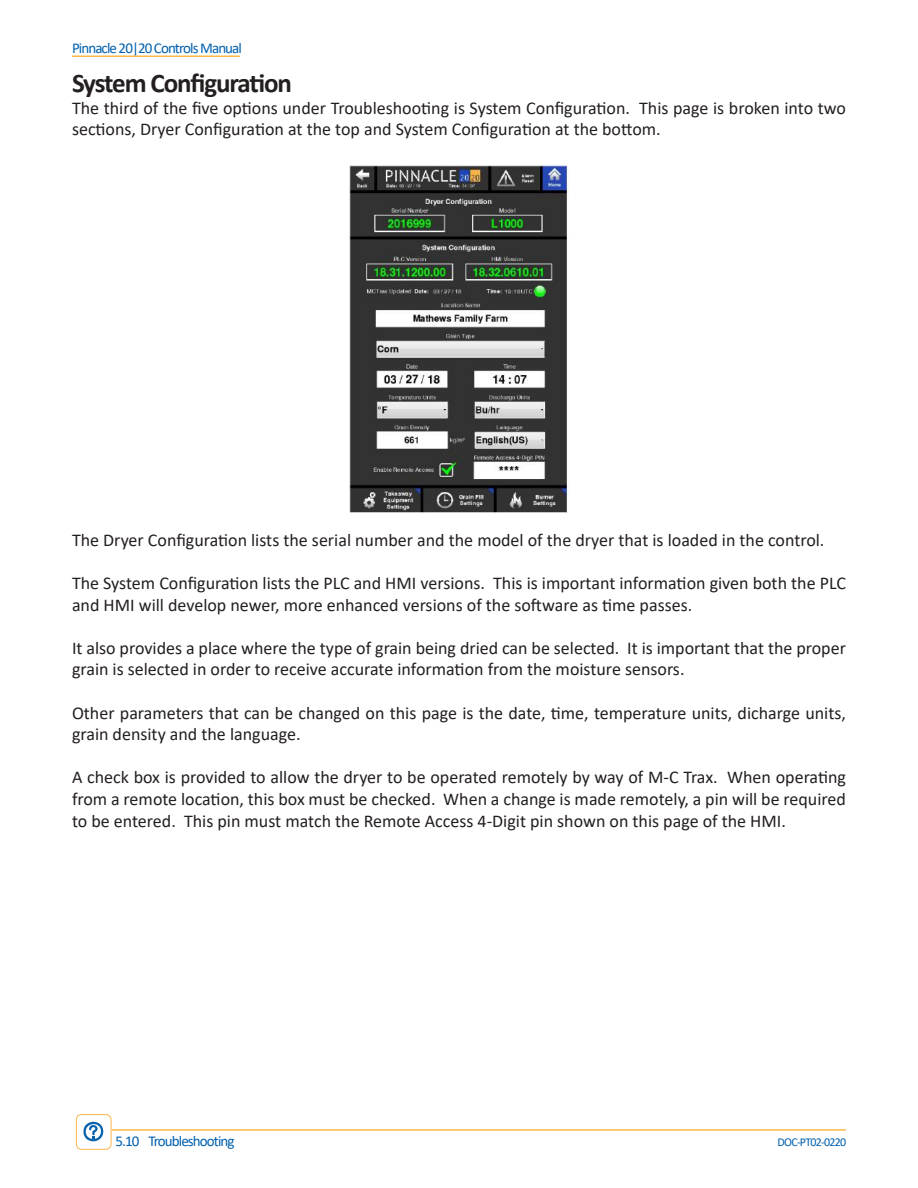
<style>
.page{position:relative;width:918px;height:1188px;background:#fff}
.page>*{position:absolute;margin:0;border:0;box-sizing:border-box;transform-origin:0 0}
.t1{font:700 27px "Calibri";letter-spacing:-.045em;color:#241f1f}
.t2{font:18px/21.6px "Calibri";color:#241f1f}
.t3{font:15px "Calibri";letter-spacing:-.06em;color:#0060ae}
.t4{font:12px "Calibri";letter-spacing:-.06em;color:#0060ae}
</style>
<div class="page">
<hr style="left:72px;top:56px;width:168px;height:1px;background:#fcb84a">
<hr style="left:112px;top:1129px;width:734px;height:2px;background:#fcb84a">
<div style="left:76px;top:1114px;width:36px;height:36px;border:1px solid #fab64a;border-radius:5px"></div>
<svg style="left:83px;top:1121px;width:21px;height:21px"></svg>
<img style="left:349px;top:166px;width:220px;height:347px">
<p class="t3" style="left:72px;top:38px;width:172px">Pinnacle 20|20 Controls Manual</p>
<h1 class="t1" style="left:72px;top:64px;width:222px">System Configuration</h1>
<p class="t2" style="left:72px;top:97px;width:775px">The third of the five options under Troubleshooting is System Configuration. This page is broken into two sections, Dryer Configuration at the top and System Configuration at the bottom.</p>
<p class="t2" style="left:72px;top:529px;width:754px">The Dryer Configuration lists the serial number and the model of the dryer that is loaded in the control.</p>
<p class="t2" style="left:72px;top:572px;width:775px">The System Configuration lists the PLC and HMI versions. This is important information given both the PLC and HMI will develop newer, more enhanced versions of the software as time passes.</p>
<p class="t2" style="left:72px;top:637px;width:775px">It also provides a place where the type of grain being dried can be selected. It is important that the proper grain is selected in order to receive accurate information from the moisture sensors.</p>
<p class="t2" style="left:72px;top:701px;width:775px">Other parameters that can be changed on this page is the date, time, temperature units, dicharge units, grain density and the language.</p>
<p class="t2" style="left:72px;top:766px;width:776px;text-align:justify">A check box is provided to allow the dryer to be operated remotely by way of M-C Trax. When operating from a remote location, this box must be checked. When a change is made remotely, a pin will be required to be entered. This pin must match the Remote Access 4-Digit pin shown on this page of the HMI.</p>
<p class="t3" style="left:115px;top:1130px;width:121px">5.10 Troubleshooting</p>
<p class="t4" style="left:777px;top:1134px;width:70px">DOC-PT02-0220</p>
</div>
